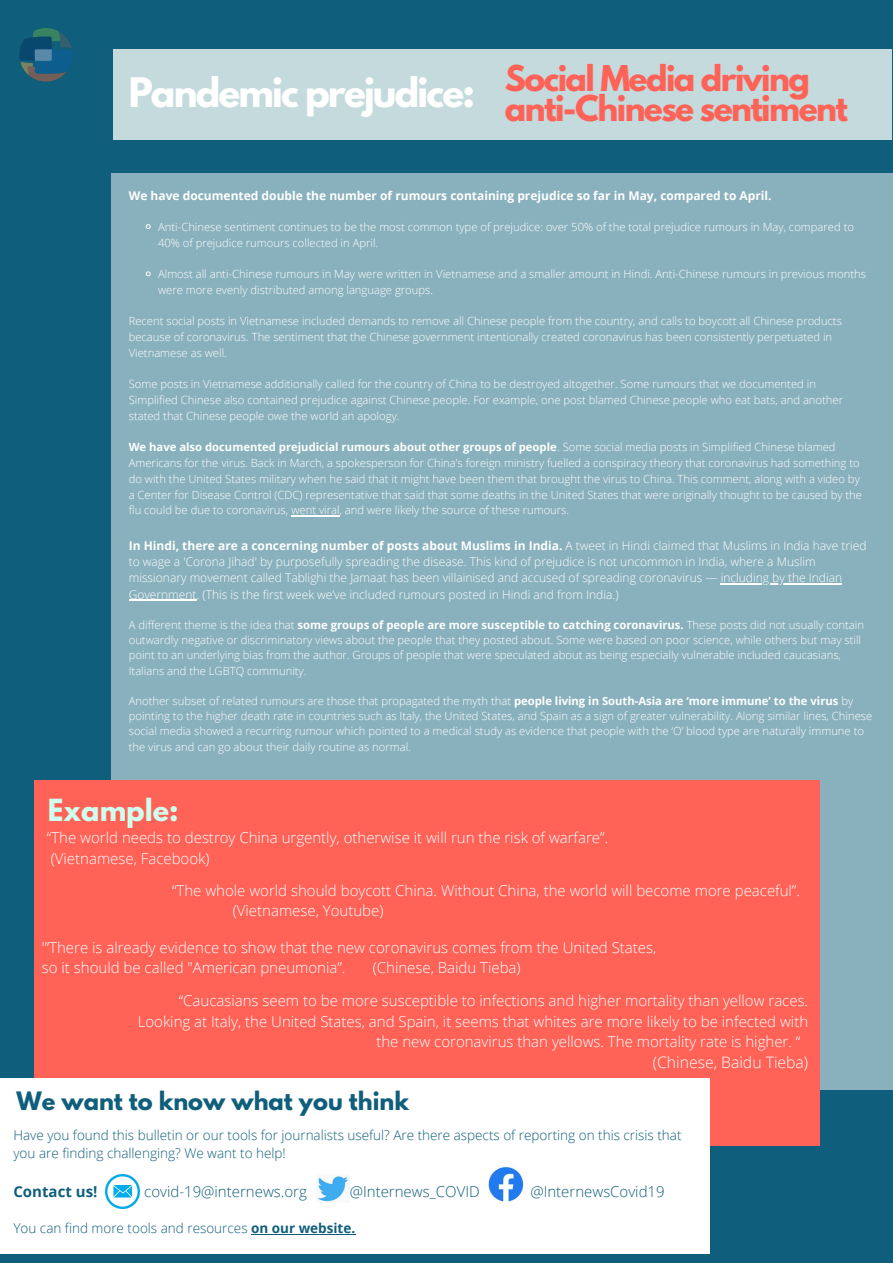
<style>
.page{position:relative;width:893px;height:1263px;background:#0f5e7b}
.page>*{position:absolute;margin:0;border:0;box-sizing:border-box;transform-origin:0 0}
.t1{font:700 36px "League Spartan";letter-spacing:-.05em;color:#fff}
.t2{font:700 31.5px "League Spartan";letter-spacing:-.05em;color:#ff6257}
.t3{font:700 27px "League Spartan";color:#cfffee}
.t4{font:700 22.5px "League Spartan";color:#0f5e7b}
.t5{font:300 15.75px "Open Sans";color:#fff}
.t6{font:300 15px/20.4px "Open Sans";color:#fff}
.t7{font:300 15px "Open Sans";color:#0f5e7b}
.t8{font:700 15px "Open Sans";color:#0f5e7b}
.t9{font:300 13.5px/18.2px "Open Sans";color:#0f5e7b}
.t10{font:300 12px/16.4px "Open Sans";color:#fff}
.t11{font:700 12px "Open Sans";color:#fff}
.t12{font:300 11.25px/15.8px "Open Sans";color:#fff}
.s1{font-weight:700}
</style>
<div class="page">
<div style="left:111px;top:173px;width:782px;height:917px;background:#89b1bd"></div>
<img style="left:19px;top:28px;width:54px;height:54px">
<hr style="left:720px;top:583px;width:122px;height:1px;background:#fff">
<hr style="left:129px;top:600px;width:68px;height:1px;background:#fff">
<svg style="left:145px;top:224px;width:6px;height:5px"></svg>
<svg style="left:145px;top:271px;width:6px;height:5px"></svg>
<hr style="left:291px;top:515px;width:49px;height:1px;background:#fff">
<div style="left:113px;top:49px;width:779px;height:90px;background:#c5dadd"></div>
<div style="left:34px;top:780px;width:785px;height:365px;background:#ff6257"></div>
<div style="left:0;top:1078px;width:709px;height:175px;background:#fff"></div>
<hr style="left:251px;top:1234px;width:104px;height:1px;background:#0f5e7b">
<img style="left:106px;top:1174px;width:34px;height:34px">
<img style="left:317px;top:1176px;width:32px;height:26px">
<img style="left:489px;top:1167px;width:35px;height:35px">
<h1 class="t1" style="left:129px;top:75px;width:682px">Pandemic prejudice: <sup>Social</sup> <sup>Media</sup> <sup>driving</sup></h1>
<h2 class="t2" style="left:505px;top:93px;width:344px">anti-Chinese sentiment</h2>
<p class="t11" style="left:129px;top:187px;width:644px">We have documented double the number of rumours containing prejudice so far in May, compared to April.</p>
<p class="t12" style="left:158px;top:219px;width:697px">Anti-Chinese sentiment continues to be the most common type of prejudice: over 50% of the total prejudice rumours in May, compared to<br>40% of prejudice rumours collected in April.</p>
<p class="t12" style="left:158px;top:266px;width:709px">Almost all anti-Chinese rumours in May were written in Vietnamese and a smaller amount in Hindi. Anti-Chinese rumours in previous months were more evenly distributed among language groups.</p>
<p class="t12" style="left:129px;top:313px;width:714px">Recent social posts in Vietnamese included demands to remove all Chinese people from the country, and calls to boycott all Chinese products because of coronavirus. The sentiment that the Chinese government intentionally created coronavirus has been consistently perpetuated in<br>Vietnamese as well.</p>
<p class="t12" style="left:129px;top:376px;width:716px">Some posts in Vietnamese additionally called for the country of China to be destroyed altogether. Some rumours that we documented in<br>Simplified Chinese also contained prejudice against Chinese people. For example, one post blamed Chinese people who eat bats, and another stated that Chinese people owe the world an apology.</p>
<p class="t12" style="left:129px;top:439px;width:735px"><span class="s1">We have also documented prejudicial rumours about other groups of people</span>. Some social media posts in Simplified Chinese blamed Americans for the virus. Back in March, a spokesperson for China’s foreign ministry fuelled a conspiracy theory that coronavirus had something to do with the United States military when he said that it might have been them that brought the virus to China. This comment, along with a video by a Center for Disease Control (CDC) representative that said that some deaths in the United States that were originally thought to be caused by the flu could be due to coronavirus, went viral, and were likely the source of these rumours.</p>
<p class="t10" style="left:129px;top:537px;width:739px"><span class="s1">In Hindi, there are a concerning number of posts about Muslims in India.</span> A tweet in Hindi claimed that Muslims in India have tried to wage a 'Corona Jihad' by purposefully spreading the disease. This kind of prejudice is not uncommon in India, where a Muslim missionary movement called Tablighi the Jamaat has been villainised and accused of spreading coronavirus — including by the Indian Government. (This is the first week we’ve included rumours posted in Hindi and from India.)</p>
<p class="t12" style="left:129px;top:617px;width:737px;line-height:15.2px">A different theme is the idea that <span class="s1">some groups of people are more susceptible to catching coronavirus.</span> These posts did not usually contain outwardly negative or discriminatory views about the people that they posted about. Some were based on poor science, while others but may still point to an underlying bias from the author. Groups of people that were speculated about as being especially vulnerable included caucasians, Italians and the LGBTQ community.</p>
<p class="t12" style="left:129px;top:693px;width:745px;line-height:15.2px">Another subset of related rumours are those that propagated the myth that <span class="s1">people living in South-Asia are ‘more immune’ to the virus</span> by pointing to the higher death rate in countries such as Italy, the United States, and Spain as a sign of greater vulnerability. Along similar lines, Chinese social media showed a recurring rumour which pointed to a medical study as evidence that people with the ‘O’ blood type are naturally immune to the virus and can go about their daily routine as normal.</p>
<h3 class="t3" style="left:48px;top:797px;width:132px">Example:</h3>
<h3 class="t6" style="left:47px;top:827px;width:563px">“The world needs to destroy China urgently, otherwise it will run the risk of warfare”. (Vietnamese, Facebook)</h3>
<h3 class="t6" style="left:233px;top:880px;width:569px;text-indent:-61px">“The whole world should boycott China. Without China, the world will become more peaceful”. (Vietnamese, Youtube)</h3>
<h3 class="t6" style="left:42px;top:937px;width:616px">'”There is already evidence to show that the new coronavirus comes from the United States, so it should be called "American pneumonia”.</h3>
<h3 class="t6" style="left:373px;top:957px;width:149px">(Chinese, Baidu Tieba)</h3>
<h3 class="t6" style="left:179px;top:990px;width:631px">“Caucasians seem to be more susceptible to infections and higher mortality than yellow races.</h3>
<h3 class="t6" style="left:138px;top:1011px;width:672px">Looking at Italy, the United States, and Spain, it seems that whites are more likely to be infected with</h3>
<h3 class="t6" style="left:376px;top:1031px;width:425px">the new coronavirus than yellows. The mortality rate is higher. “</h3>
<h3 class="t5" style="left:653px;top:1051px;width:157px">(Chinese, Baidu Tieba)</h3>
<h3 class="t4" style="left:17px;top:1090px;width:394px">We want to know what you think</h3>
<p class="t9" style="left:13px;top:1125px;width:669px">Have you found this bulletin or our tools for journalists useful? Are there aspects of reporting on this crisis that you are finding challenging? We want to help!</p>
<h3 class="t8" style="left:13px;top:1180px;width:85px">Contact us!</h3>
<h3 class="t7" style="left:144px;top:1180px;width:164px">covid-19@internews.org</h3>
<h3 class="t7" style="left:350px;top:1180px;width:131px">@Internews_COVID</h3>
<h3 class="t7" style="left:530px;top:1180px;width:136px">@InternewsCovid19</h3>
<p class="t9" style="left:13px;top:1219px;width:343px">You can find more tools and resources <span class="s1">on our website.</span></p>
</div>
